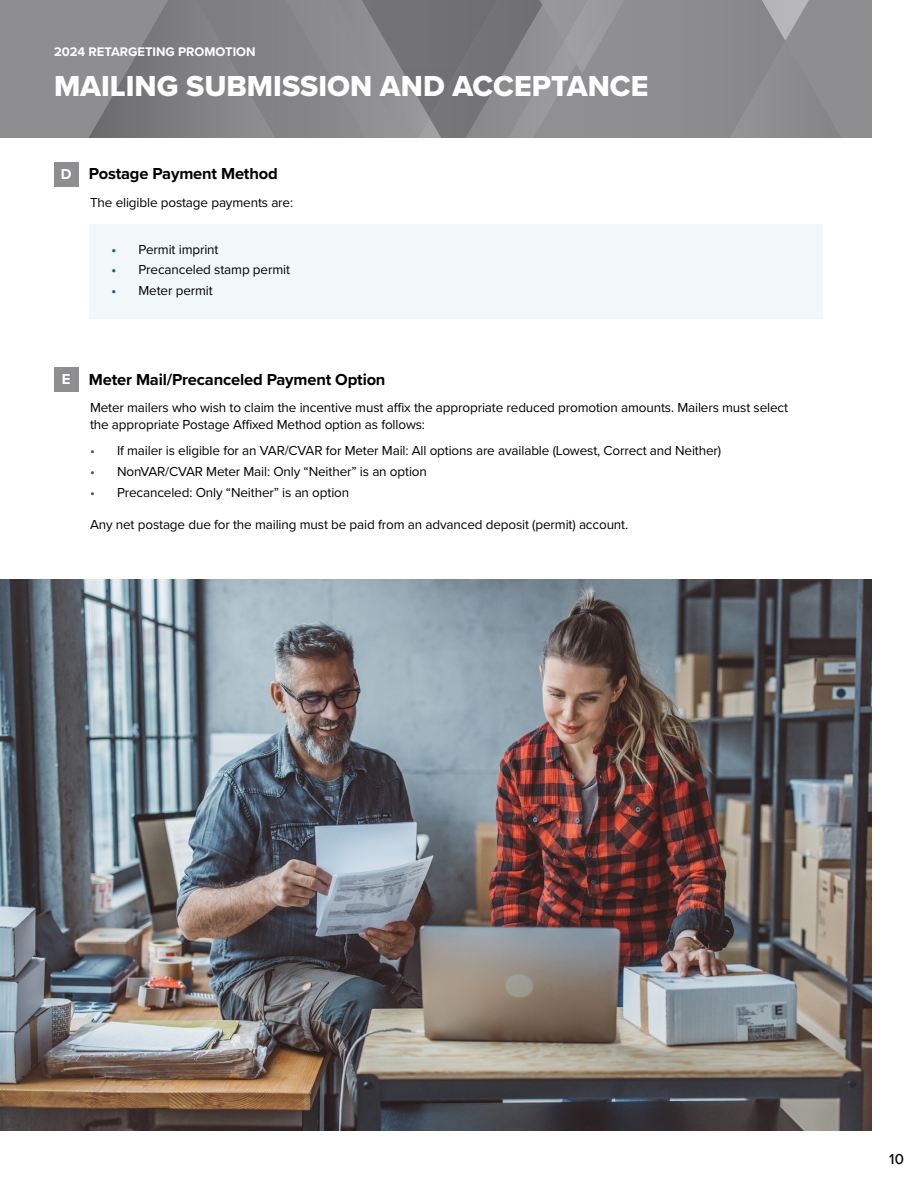
<style>
.page{position:relative;width:918px;height:1188px;background:#fff}
.page>*{position:absolute;margin:0;border:0;box-sizing:border-box;transform-origin:0 0}
.t1{font:30px "Proxima Nova Extrabld";color:#fff}
.t2{font:700 16.5px "Proxima Nova";letter-spacing:-.01em;color:#000}
.t3{font:500 15px "Proxima Nova";color:#000}
.t4{font:700 15px "Proxima Nova";color:#fff}
.t5{font:13.5px/16.2px "Proxima Nova";letter-spacing:-.01em;color:#000}
.t6{font:700 12.9px "Proxima Nova";color:#fff}
.s1{font-weight:700;color:#005f9f}
.s2{font-weight:500;color:#525252}
</style>
<div class="page">
<div style="left:0;top:0;width:872px;height:138px;background:#8e8e91"></div>
<svg style="left:837px;top:132px;width:4px;height:6px"></svg>
<img style="left:767px;top:0;width:42px;height:38px">
<img style="left:550px;top:81px;width:10px;height:11px">
<img style="left:532px;top:81px;width:18px;height:57px">
<img style="left:762px;top:0;width:5px;height:8px">
<img style="left:767px;top:8px;width:18px;height:31px">
<img style="left:560px;top:64px;width:16px;height:27px">
<img style="left:541px;top:92px;width:18px;height:46px">
<svg style="left:534px;top:125px;width:7px;height:13px"></svg>
<img style="left:564px;top:41px;width:12px;height:23px">
<img style="left:576px;top:0;width:42px;height:73px">
<img style="left:542px;top:42px;width:22px;height:39px">
<img style="left:532px;top:81px;width:9px;height:25px">
<img style="left:505px;top:0;width:37px;height:52px">
<img style="left:486px;top:0;width:19px;height:102px">
<img style="left:467px;top:31px;width:19px;height:104px">
<img style="left:505px;top:52px;width:10px;height:17px">
<div style="left:372px;top:0;width:126px;height:31px;background:#727275"></div>
<div style="left:392px;top:31px;width:88px;height:35px;background:#727275"></div>
<div style="left:411px;top:65px;width:49px;height:36px;background:#727275"></div>
<img style="left:418px;top:100px;width:23px;height:38px">
<img style="left:564px;top:0;width:24px;height:41px">
<svg style="left:89px;top:0;width:166px;height:138px"></svg>
<img style="left:223px;top:48px;width:32px;height:38px">
<img style="left:245px;top:85px;width:10px;height:18px">
<img style="left:362px;top:0;width:10px;height:17px">
<img style="left:372px;top:18px;width:20px;height:33px">
<img style="left:391px;top:51px;width:20px;height:76px">
<div style="left:54px;top:162px;width:24px;height:24px;background:#8e8e91"></div>
<div style="left:54px;top:367px;width:24px;height:25px;background:#8e8e91"></div>
<div style="left:89px;top:224px;width:734px;height:95px;background:#f2f7fa"></div>
<img style="left:0;top:580px;width:872px;height:550px">
<p class="t6" style="left:54px;top:42px;width:203px">2024 RETARGETING PROMOTION</p>
<h1 class="t1" style="left:54px;top:63px;width:596px">MAILING SUBMISSION AND ACCEPTANCE</h1>
<p class="t4" style="left:61px;top:162px;width:12px">D</p>
<p class="t2" style="left:89px;top:161px;width:190px">Postage Payment Method</p>
<p class="t5" style="left:90px;top:194px;width:205px">The eligible postage payments are:</p>
<p class="t5" style="left:112px;top:240px;width:109px"><span class="s1">•</span> Permit imprint</p>
<p class="t5" style="left:112px;top:261px;width:180px"><span class="s1">•</span> Precanceled stamp permit</p>
<p class="t5" style="left:112px;top:282px;width:103px"><span class="s1">•</span> Meter permit</p>
<p class="t4" style="left:62px;top:368px;width:10px">E</p>
<p class="t2" style="left:89px;top:367px;width:298px">Meter Mail/Precanceled Payment Option</p>
<p class="t5" style="left:90px;top:399px;width:700px">Meter mailers who wish to claim the incentive must affix the appropriate reduced promotion amounts. Mailers must select the appropriate Postage Affixed Method option as follows:</p>
<p class="t5" style="left:90px;top:442px;width:633px"><span class="s2">•</span> If mailer is eligible for an VAR/CVAR for Meter Mail: All options are available (Lowest, Correct and Neither)</p>
<p class="t5" style="left:90px;top:463px;width:338px"><span class="s2">•</span> NonVAR/CVAR Meter Mail: Only “Neither” is an option</p>
<p class="t5" style="left:90px;top:483px;width:261px"><span class="s2">•</span> Precanceled: Only “Neither” is an option</p>
<p class="t5" style="left:90px;top:516px;width:540px">Any net postage due for the mailing must be paid from an advanced deposit (permit) account.</p>
<p class="t3" style="left:889px;top:1148px;width:16px">10</p>
</div>
